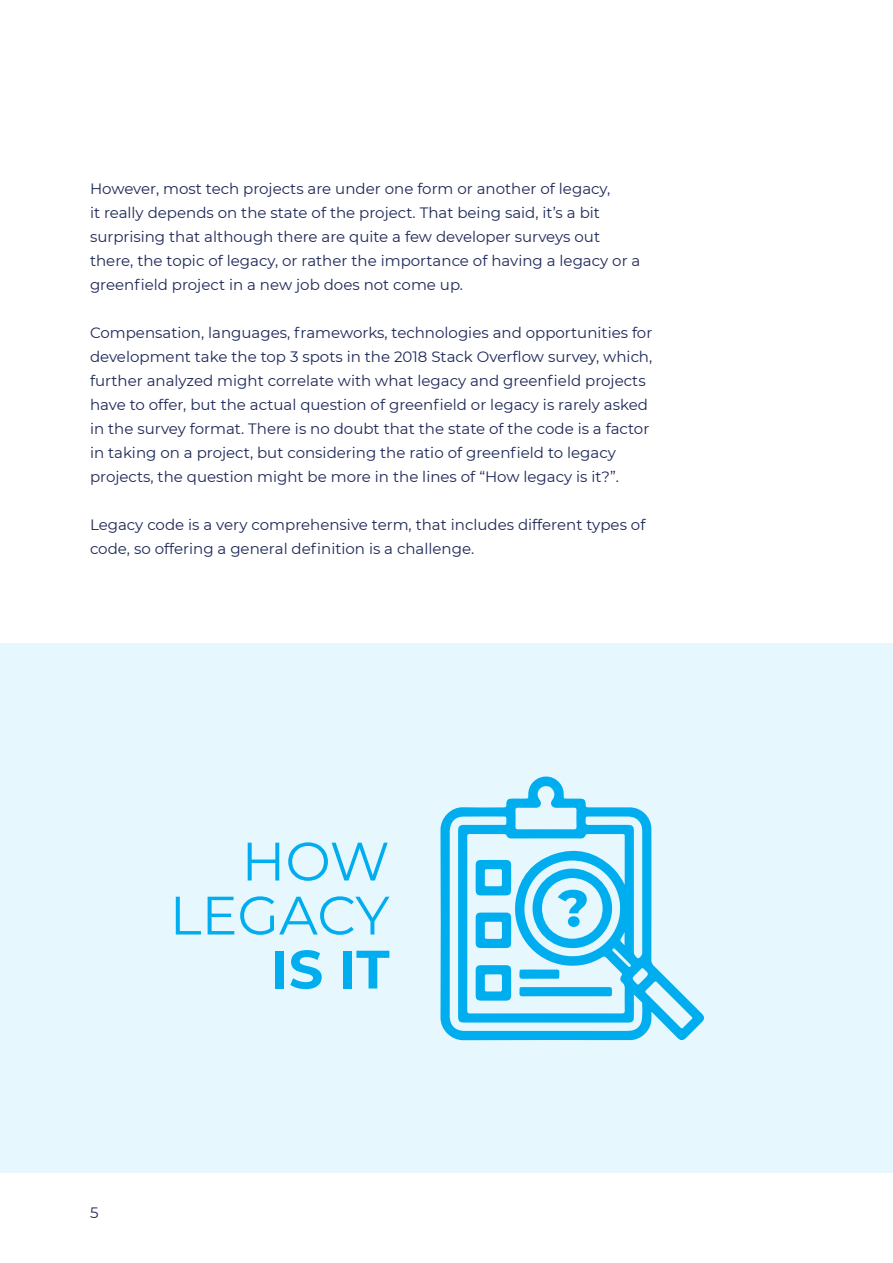
<style>
.page{position:relative;width:893px;height:1263px;background:#fff}
.page>*{position:absolute;margin:0;border:0;box-sizing:border-box;transform-origin:0 0}
.body_text{font:54px "Montserrat";letter-spacing:-.005em;color:#00aeef}
.body_text-2{font:700 54px "Montserrat";color:#00aeef}
.body_text-3{font:15px/24px "Montserrat";color:#1d2757}
</style>
<div class="page">
<div style="left:0;top:644px;width:893px;height:529px;background:#e6f7fd"></div>
<svg style="left:440px;top:776px;width:264px;height:265px"></svg>
<svg style="left:476px;top:860px;width:35px;height:35px"></svg>
<svg style="left:476px;top:912px;width:35px;height:36px"></svg>
<svg style="left:476px;top:965px;width:35px;height:36px"></svg>
<svg style="left:519px;top:986px;width:93px;height:10px"></svg>
<svg style="left:519px;top:969px;width:41px;height:11px"></svg>
<svg style="left:532px;top:868px;width:81px;height:81px"></svg>
<p class="body_text-3" style="left:90px;top:176px;width:552px">However, most tech projects are under one form or another of legacy,<br>it really depends on the state of the project. That being said, it’s a bit surprising that although there are quite a few developer surveys out there, the topic of legacy, or rather the importance of having a legacy or a greenfield project in a new job does not come up.</p>
<p class="body_text-3" style="left:90px;top:320px;width:564px">Compensation, languages, frameworks, technologies and opportunities for development take the top 3 spots in the 2018 Stack Overflow survey, which, further analyzed might correlate with what legacy and greenfield projects have to offer, but the actual question of greenfield or legacy is rarely asked in the survey format. There is no doubt that the state of the code is a factor in taking on a project, but considering the ratio of greenfield to legacy projects, the question might be more in the lines of “How legacy is it?”.</p>
<p class="body_text-3" style="left:90px;top:512px;width:557px">Legacy code is a very comprehensive term, that includes different types of code, so offering a general definition is a challenge.</p>
<p class="body_text" style="left:241px;top:824px;width:150px">HOW</p>
<p class="body_text" style="left:170px;top:878px;width:221px">LEGACY</p>
<p class="body_text-2" style="left:271px;top:930px;width:120px">IS IT</p>
<p class="body_text-3" style="left:90px;top:1199px;width:10px">5</p>
</div>
